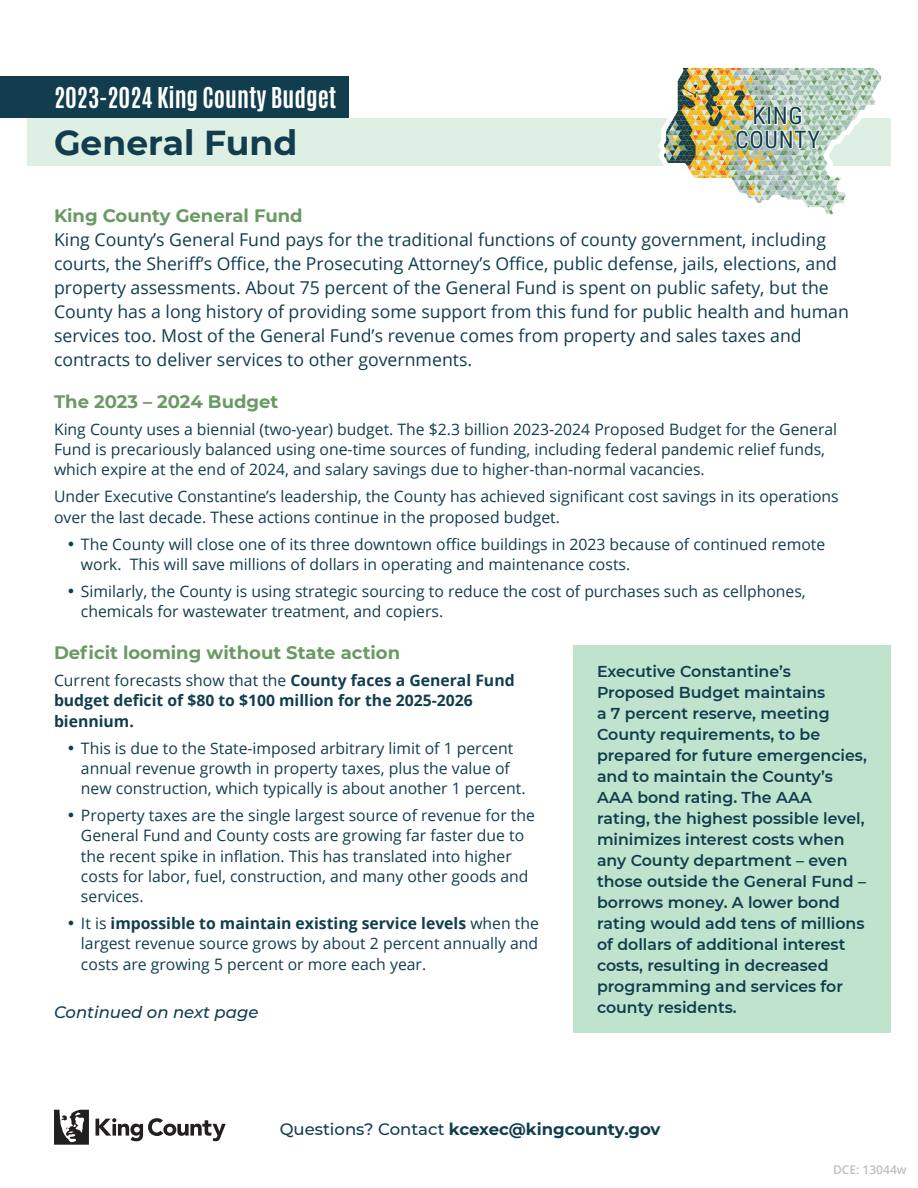
<style>
.page{position:relative;width:918px;height:1188px;background:#fff}
.page>*{position:absolute;margin:0;border:0;box-sizing:border-box;transform-origin:0 0}
.t1{font:700 34.5px "Montserrat";color:#113d4e}
.t2{font:700 24px "Antonio";color:#fff}
.t3{font:24px/23.5px "Roboto Condensed";letter-spacing:.03em;color:#133c4d;text-align:center}
.t4{font:700 18px "Montserrat";color:#6a9a63}
.t5{font:17.7px/24px "Open Sans";color:#113d4e}
.t6{font:700 16.5px "Montserrat";color:#113d4e}
.t7{font:italic 500 16.5px "Montserrat";color:#113d4e}
.t8{font:15.75px/20.2px "Open Sans";color:#113d4e}
.t9{font:600 15.75px/21px "Montserrat";color:#113d4e}
.t10{font:700 15.75px/20.2px "Open Sans";color:#113d4e}
.t11{font:600 12px "Open Sans";color:#bcbec0}
.s1{font-weight:400}
.s2{font-weight:700}
.s3{font-weight:500}
</style>
<div class="page">
<svg style="left:54px;top:1110px;width:35px;height:35px"></svg>
<svg style="left:96px;top:1118px;width:130px;height:23px"></svg>
<div style="left:27px;top:118px;width:864px;height:48px;background:#def0e4"></div>
<div style="left:0;top:76px;width:349px;height:42px;background:#113d4e"></div>
<svg style="left:658px;top:67px;width:224px;height:148px"></svg>
<div style="left:573px;top:645px;width:318px;height:387px;background:#c0e3ce"></div>
<h2 class="t2" style="left:54px;top:80px;width:284px">2023-2024 King County Budget</h2>
<h1 class="t1" style="left:54px;top:117px;width:245px">General Fund</h1>
<h2 class="t3" style="left:735px;top:103px;width:86px">KING<br>COUNTY</h2>
<p class="t4" style="left:54px;top:202px;width:250px">King County General Fund</p>
<p class="t5" style="left:54px;top:227px;width:796px">King County’s General Fund pays for the traditional functions of county government, including courts, the Sheriff’s Office, the Prosecuting Attorney’s Office, public defense, jails, elections, and property assessments. About 75 percent of the General Fund is spent on public safety, but the County has a long history of providing some support from this fund for public health and human services too. Most of the General Fund’s revenue comes from property and sales taxes and contracts to deliver services to other governments.</p>
<p class="t4" style="left:54px;top:388px;width:226px">The 2023 – 2024 Budget</p>
<p class="t8" style="left:54px;top:419px;width:785px">King County uses a biennial (two-year) budget. The $2.3 billion 2023-2024 Proposed Budget for the General<br>Fund is precariously balanced using one-time sources of funding, including federal pandemic relief funds, which expire at the end of 2024, and salary savings due to higher-than-normal vacancies.</p>
<p class="t8" style="left:54px;top:486px;width:786px">Under Executive Constantine’s leadership, the County has achieved significant cost savings in its operations over the last decade. These actions continue in the proposed budget.</p>
<p class="t8" style="left:81px;top:533px;width:746px;text-indent:-13px">• The County will close one of its three downtown office buildings in 2023 because of continued remote work. This will save millions of dollars in operating and maintenance costs.</p>
<p class="t8" style="left:81px;top:581px;width:726px;text-indent:-13px">• Similarly, the County is using strategic sourcing to reduce the cost of purchases such as cellphones, chemicals for wastewater treatment, and copiers.</p>
<p class="t4" style="left:54px;top:640px;width:348px">Deficit looming without State action</p>
<p class="t10" style="left:54px;top:670px;width:462px"><span class="s1">Current forecasts show that the</span> County faces a General Fund budget deficit of $80 to $100 million for the 2025-2026 biennium.</p>
<p class="t8" style="left:81px;top:737px;width:446px;text-indent:-13px">• This is due to the State-imposed arbitrary limit of 1 percent annual revenue growth in property taxes, plus the value of new construction, which typically is about another 1 percent.</p>
<p class="t8" style="left:81px;top:805px;width:455px;text-indent:-13px">• Property taxes are the single largest source of revenue for the General Fund and County costs are growing far faster due to the recent spike in inflation. This has translated into higher costs for labor, fuel, construction, and many other goods and services.</p>
<p class="t8" style="left:81px;top:913px;width:459px;text-align:justify;text-indent:-13px">• It is <span class="s2">impossible to maintain existing service levels</span> when the largest revenue source grows by about 2 percent annually and costs are growing 5 percent or more each year.</p>
<p class="t7" style="left:54px;top:1001px;width:206px">Continued on next page</p>
<p class="t9" style="left:597px;top:661px;width:271px">Executive Constantine’s<br>Proposed Budget maintains<br>a 7 percent reserve, meeting<br>County requirements, to be prepared for future emergencies, and to maintain the County’s<br>AAA bond rating. The AAA rating, the highest possible level, minimizes interest costs when any County department – even those outside the General Fund – borrows money. A lower bond rating would add tens of millions of dollars of additional interest costs, resulting in decreased programming and services for county residents.</p>
<p class="t6" style="left:280px;top:1117px;width:382px"><span class="s3">Questions? Contact</span> kcexec@kingcounty.gov</p>
<p class="t11" style="left:833px;top:1161px;width:75px">DCE: 13044w</p>
</div>
